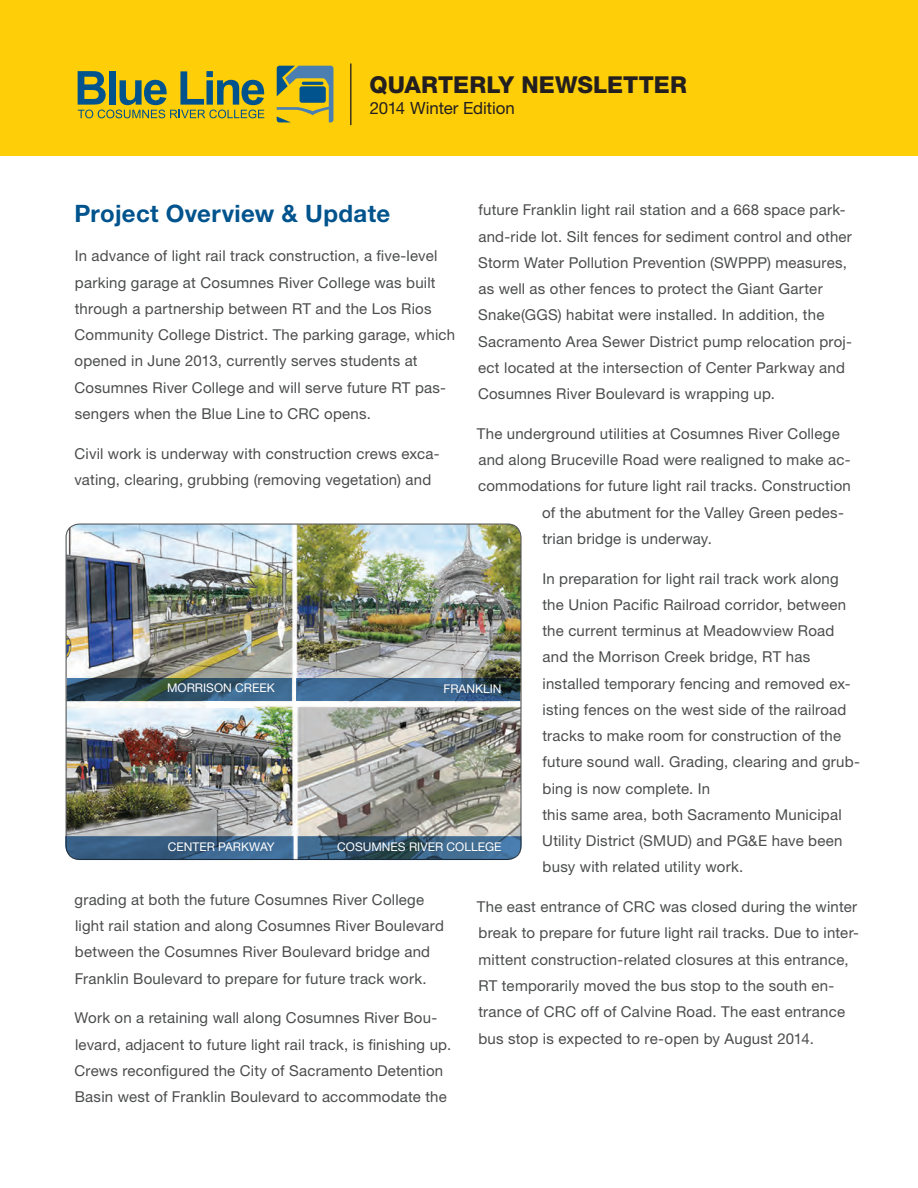
<style>
.page{position:relative;width:918px;height:1188px;background:#fff}
.page>*{position:absolute;margin:0;border:0;box-sizing:border-box;transform-origin:0 0}
.t1{font:700 24px "Helvetica Neue LT Std";letter-spacing:.01em;color:#00538d}
.t2{font:800 23.4px "Helvetica Neue LT Std";letter-spacing:.005em;color:#231f20}
.t3{font:16.8px "Helvetica Neue LT Std";letter-spacing:-.005em;color:#231f20}
.t4{font:15px/26.2px "Helvetica Neue LT Std";letter-spacing:.015em;color:#4b4c4d}
.t5{font:12px "Helvetica Neue LT Std";color:#fff}
</style>
<div class="page">
<div style="left:0;top:0;width:918px;height:156px;background:#fece08"></div>
<svg style="left:78px;top:71px;width:186px;height:47px"></svg>
<svg style="left:277px;top:66px;width:56px;height:56px"></svg>
<hr style="left:350px;top:63px;width:1px;height:62px;background:#231f20">
<img style="left:66px;top:525px;width:454px;height:311px">
<svg style="left:67px;top:678px;width:225px;height:23px;background:#305267"></svg>
<svg style="left:297px;top:678px;width:223px;height:23px;background:#386085"></svg>
<svg style="left:65px;top:836px;width:457px;height:24px;background:#3b6080"></svg>
<h2 class="t2" style="left:370px;top:71px;width:319px">QUARTERLY NEWSLETTER</h2>
<p class="t3" style="left:370px;top:98px;width:147px">2014 Winter Edition</p>
<h1 class="t1" style="left:74px;top:198px;width:317px">Project Overview &amp; Update</h1>
<p class="t4" style="left:74px;top:243px;width:382px">In advance of light rail track construction, a five-level parking garage at Cosumnes River College was built through a partnership between RT and the Los Rios Community College District. The parking garage, which opened in June 2013, currently serves students at Cosumnes River College and will serve future RT pas&shy;sengers when the Blue Line to CRC opens.</p>
<p class="t4" style="left:75px;top:440px;width:367px">Civil work is underway with construction crews exca&shy;vating, clearing, grubbing (removing vegetation) and</p>
<p class="t4" style="left:478px;top:197px;width:375px">future Franklin light rail station and a 668 space park&shy;and-ride lot. Silt fences for sediment control and other Storm Water Pollution Prevention (SWPPP) measures, as well as other fences to protect the Giant Garter Snake(GGS) habitat were installed. In addition, the Sacramento Area Sewer District pump relocation proj&shy;ect located at the intersection of Center Parkway and Cosumnes River Boulevard is wrapping up.</p>
<p class="t4" style="left:477px;top:420px;width:364px">The underground utilities at Cosumnes River College</p>
<p class="t4" style="left:478px;top:446px;width:374px">and along Bruceville Road were realigned to make ac-</p>
<p class="t4" style="left:478px;top:473px;width:374px">commodations for future light rail tracks. Construction</p>
<p class="t4" style="left:542px;top:499px;width:303px">of the abutment for the Valley Green pedes-</p>
<p class="t4" style="left:542px;top:525px;width:171px">trian bridge is underway.</p>
<p class="t4" style="left:542px;top:565px;width:319px">In preparation for light rail track work along the Union Pacific Railroad corridor, between the current terminus at Meadowview Road and the Morrison Creek bridge, RT has installed temporary fencing and removed ex&shy;isting fences on the west side of the railroad tracks to make room for construction of the future sound wall. Grading, clearing and grub&shy;bing is now complete. In<br>this same area, both Sacramento Municipal Utility District (SMUD) and PG&amp;E have been busy with related utility work.</p>
<p class="t4" style="left:477px;top:893px;width:384px">The east entrance of CRC was closed during the winter break to prepare for future light rail tracks. Due to inter&shy;mittent construction-related closures at this entrance, RT temporarily moved the bus stop to the south en&shy;trance of CRC off of Calvine Road. The east entrance bus stop is expected to re-open by August 2014.</p>
<p class="t5" style="left:167px;top:681px;width:28px">Morris</p>
<p class="t5" style="left:214px;top:681px;width:38px">on Cree</p>
<p class="t5" style="left:267px;top:681px;width:10px">k</p>
<p class="t5" style="left:443px;top:681px;width:59px">Frankli n</p>
<p class="t5" style="left:168px;top:840px;width:34px">Center</p>
<p class="t5" style="left:218px;top:840px;width:58px">Par kway</p>
<p class="t5" style="left:337px;top:840px;width:28px">Cosum</p>
<p class="t5" style="left:382px;top:840px;width:43px">nes River</p>
<p class="t5" style="left:447px;top:840px;width:26px">College</p>
<p class="t4" style="left:75px;top:886px;width:371px">grading at both the future Cosumnes River College light rail station and along Cosumnes River Boulevard between the Cosumnes River Boulevard bridge and Franklin Boulevard to prepare for future track work.</p>
<p class="t4" style="left:75px;top:1005px;width:378px">Work on a retaining wall along Cosumnes River Bou&shy;levard, adjacent to future light rail track, is finishing up.<br>Crews reconfigured the City of Sacramento Detention Basin west of Franklin Boulevard to accommodate the</p>
</div>
